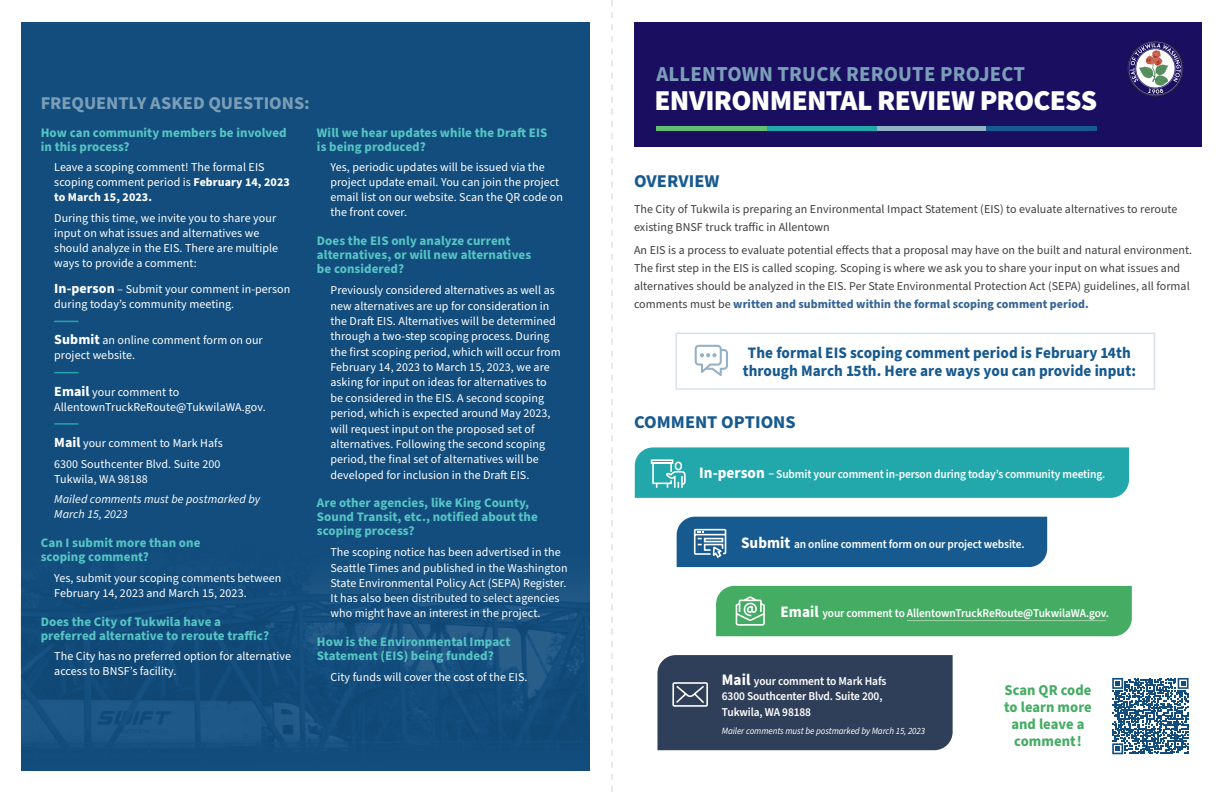
<style>
.page{position:relative;width:1224px;height:792px;background:#fff}
.page>*{position:absolute;margin:0;border:0;box-sizing:border-box;transform-origin:0 0}
.Map_labels{font:900 28.9px "Source Sans Pro";letter-spacing:-.025em;color:#fff}
.Map_labels-2{font:700 21.4px "Source Sans Pro";letter-spacing:.01em;color:#7a9eb8}
.t1{font:700 18px "Source Sans Pro";color:#7a9eb8}
.t2{font:700 18px "Source Sans Pro";color:#175a8f}
.t3{font:700 16px/17.7px "Source Sans Pro";letter-spacing:.005em;color:#175a8f;text-align:center;scale:.95 1}
.t4{font:700 15px/17px "Source Sans Pro";letter-spacing:.005em;color:#45ac64;text-align:center}
.t5{font:700 13px/14px "Source Sans Pro";letter-spacing:.005em;color:#55c4c4}
.t6{font:12px/15px "Source Sans Pro";letter-spacing:.005em;color:#fff}
.t7{font:12px/18px "Source Sans Pro";letter-spacing:.005em;color:#3e3e3f}
.t8{font:600 12px/15.2px "Source Sans Pro";letter-spacing:-.01em;color:#fff;scale:.95 1}
.t9{font:italic 12px/15px "Source Sans Pro";letter-spacing:.005em;color:#fff}
.t10{font:italic 9.5px "Source Sans Pro";letter-spacing:-.01em;color:#fff;scale:.95 1}
.s1{font-weight:700}
.s2{font-weight:700;font-size:14px}
.s3{font-weight:700;color:#336497}
.s4{font-weight:700;font-size:16px}
</style>
<div class="page">
<div style="left:21px;top:22px;width:569px;height:748px;background:#124d7d"></div>
<img style="left:23px;top:588px;width:567px;height:154px">
<svg style="left:54px;top:321px;width:24px;height:1px"></svg>
<svg style="left:54px;top:372px;width:24px;height:1px"></svg>
<hr style="left:54px;top:423px;width:24px;height:2px;background:#22a7ab">
<div style="left:634px;top:22px;width:568px;height:125px;background:#1a0e60"></div>
<hr style="left:876px;top:126px;width:110px;height:4px;background:#95b1c6">
<hr style="left:766px;top:126px;width:110px;height:4px;background:#22a7ab">
<hr style="left:986px;top:126px;width:110px;height:4px;background:#175a8f">
<hr style="left:656px;top:126px;width:110px;height:4px;background:#63be76">
<svg style="left:1128px;top:41px;width:55px;height:55px"></svg>
<svg style="left:1112px;top:678px;width:77px;height:76px"></svg>
<div style="left:635px;top:447px;width:494px;height:51px;background:#22a7ab"></div>
<div style="left:716px;top:586px;width:416px;height:50px;background:#45ac64"></div>
<div style="left:677px;top:517px;width:370px;height:50px;background:#175a8f"></div>
<div style="left:657px;top:655px;width:296px;height:95px;background:#303f59"></div>
<div style="left:675px;top:333px;width:480px;height:57px;border:2px solid #d7e2ea"></div>
<svg style="left:695px;top:345px;width:33px;height:31px"></svg>
<svg style="left:612px;top:0;width:1px;height:792px"></svg>
<p class="t1" style="left:41px;top:91px;width:270px">FREQUENTLY ASKED QUESTIONS:</p>
<p class="t5" style="left:41px;top:126px;width:248px">How can community members be involved in this process?</p>
<p class="t6" style="left:54px;top:160px;width:237px">Leave a scoping comment! The formal EIS scoping comment period is <span class="s1">February 14, 2023 to March 15, 2023.</span></p>
<p class="t6" style="left:54px;top:211px;width:225px">During this time, we invite you to share your input on what issues and alternatives we should analyze in the EIS. There are multiple ways to provide a comment:</p>
<p class="t6" style="left:54px;top:282px;width:238px"><span class="s2">In-person</span> ‒ Submit your comment in-person during today’s community meeting.</p>
<p class="t6" style="left:54px;top:333px;width:210px"><span class="s2">Submit</span> an online comment form on our project website.</p>
<p class="t6" style="left:54px;top:384px;width:213px"><span class="s2">Email</span> your comment to<br>AllentownTruckReRoute@TukwilaWA.gov.</p>
<p class="t6" style="left:54px;top:436px;width:170px"><span class="s2">Mail</span> your comment to Mark Hafs</p>
<p class="t6" style="left:54px;top:456px;width:168px">6300 Southcenter Blvd. Suite 200<br>Tukwila, WA 98188</p>
<p class="t9" style="left:54px;top:492px;width:207px">Mailed comments must be postmarked by<br>March 15, 2023</p>
<p class="t5" style="left:41px;top:536px;width:161px">Can I submit more than one scoping comment?</p>
<p class="t6" style="left:54px;top:571px;width:229px">Yes, submit your scoping comments between<br>February 14, 2023 and March 15, 2023.</p>
<p class="t5" style="left:41px;top:615px;width:230px">Does the City of Tukwila have a preferred alternative to reroute traffic?</p>
<p class="t6" style="left:54px;top:649px;width:238px">The City has no preferred option for alternative access to BNSF’s facility.</p>
<p class="t5" style="left:317px;top:126px;width:232px">Will we hear updates while the Draft EIS is being produced?</p>
<p class="t6" style="left:330px;top:160px;width:234px">Yes, periodic updates will be issued via the project update email. You can join the project email list on our website. Scan the QR code on the front cover.</p>
<p class="t5" style="left:317px;top:234px;width:216px">Does the EIS only analyze current alternatives, or will new alternatives be considered?</p>
<p class="t6" style="left:330px;top:283px;width:232px;line-height:15.3px">Previously considered alternatives as well as new alternatives are up for consideration in the Draft EIS. Alternatives will be determined through a two-step scoping process. During the first scoping period, which will occur from February 14, 2023 to March 15, 2023, we are asking for input on ideas for alternatives to be considered in the EIS. A second scoping period, which is expected around May 2023, will request input on the proposed set of alternatives. Following the second scoping period, the final set of alternatives will be developed for inclusion in the Draft EIS.</p>
<p class="t5" style="left:317px;top:496px;width:222px">Are other agencies, like King County,<br>Sound Transit, etc., notified about the scoping process?</p>
<p class="t6" style="left:330px;top:545px;width:239px">The scoping notice has been advertised in the Seattle Times and published in the Washington State Environmental Policy Act (SEPA) Register.<br>It has also been distributed to select agencies who might have an interest in the project.</p>
<p class="t5" style="left:317px;top:635px;width:195px">How is the Environmental Impact<br>Statement (EIS) being funded?</p>
<p class="t6" style="left:330px;top:670px;width:199px">City funds will cover the cost of the EIS.</p>
<p class="Map_labels-2" style="left:656px;top:59px;width:370px">ALLENTOWN TRUCK REROUTE PROJECT</p>
<p class="Map_labels" style="left:654px;top:80px;width:444px">ENVIRONMENTAL REVIEW PROCESS</p>
<p class="t2" style="left:634px;top:169px;width:87px">OVERVIEW</p>
<p class="t7" style="left:634px;top:200px;width:545px">The City of Tukwila is preparing an Environmental Impact Statement (EIS) to evaluate alternatives to reroute existing BNSF truck traffic in Allentown</p>
<p class="t7" style="left:634px;top:242px;width:560px">An EIS is a process to evaluate potential effects that a proposal may have on the built and natural environment.<br>The first step in the EIS is called scoping. Scoping is where we ask you to share your input on what issues and alternatives should be analyzed in the EIS. Per State Environmental Protection Act (SEPA) guidelines, all formal comments must be <span class="s3">written and submitted within the formal scoping comment period.</span></p>
<p class="t3" style="left:743px;top:345px;width:416px">The formal EIS scoping comment period is February 14th through March 15th. Here are ways you can provide input:</p>
<p class="t2" style="left:634px;top:409px;width:163px">COMMENT OPTIONS</p>
<p class="t8" style="left:699px;top:467px;width:429px"><span class="s4">In-person</span> ‒ Submit your comment in-person during today’s community meeting.</p>
<p class="t8" style="left:741px;top:537px;width:300px"><span class="s4">Submit</span> an online comment form on our project website.</p>
<p class="t8" style="left:780px;top:606px;width:347px"><span class="s4">Email</span> your comment to AllentownTruckReRoute@TukwilaWA.gov.</p>
<p class="t8" style="left:722px;top:674px;width:175px"><span class="s4">Mail</span> your comment to Mark Hafs<br>6300 Southcenter Blvd. Suite 200,<br>Tukwila, WA 98188</p>
<p class="t10" style="left:722px;top:724px;width:215px">Mailer comments must be postmarked by March 15, 2023</p>
<p class="t4" style="left:1004px;top:682px;width:89px">Scan QR code to learn more and leave a comment!</p>
</div>
